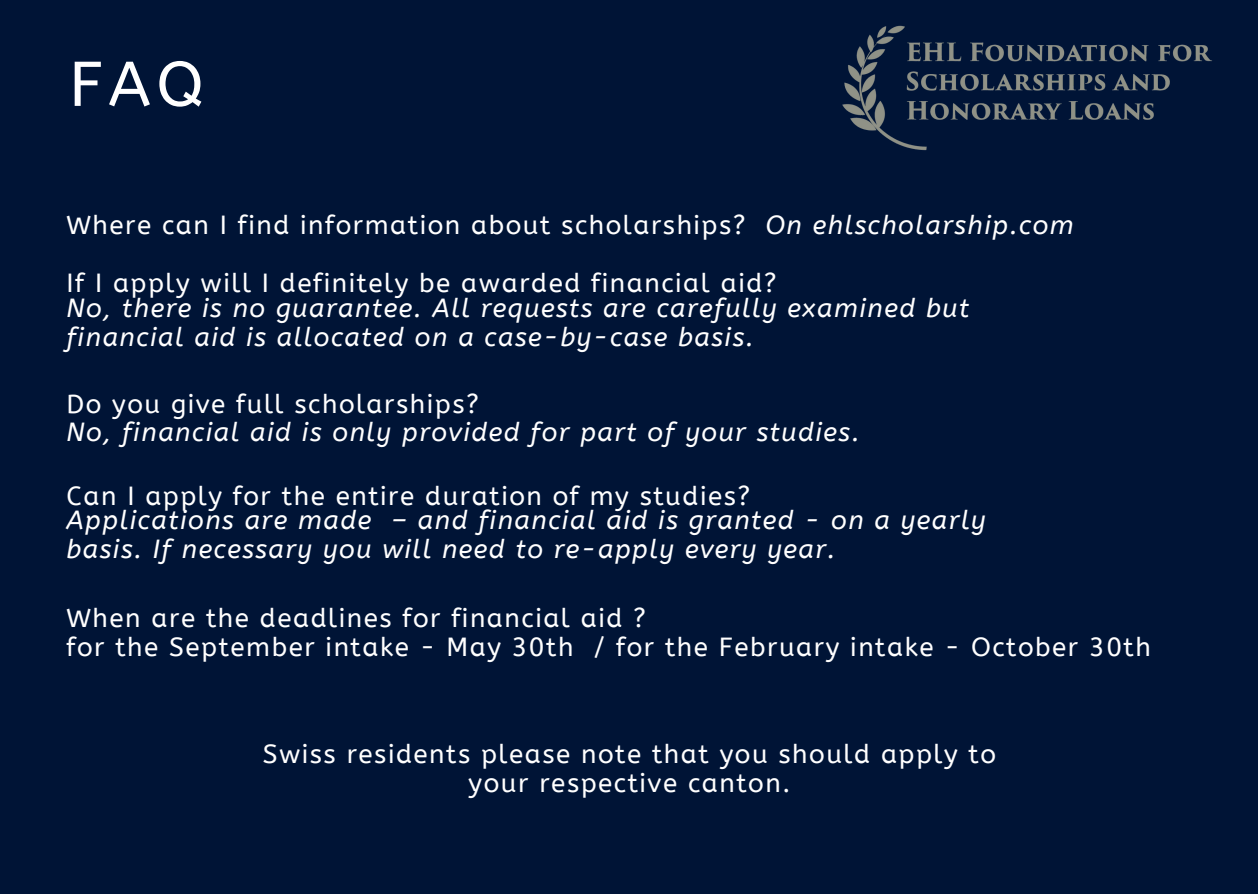
<style>
.page{position:relative;width:1258px;height:894px;background:#fff}
.page>*{position:absolute;margin:0;border:0;box-sizing:border-box;transform-origin:0 0}
.t1{font:63px "A Bee Zee";color:#fff}
.t2{font:26.1px/29.1px "A Bee Zee";letter-spacing:.055em;color:#fff}
.t3{font:italic 26.1px/29.1px "A Bee Zee";letter-spacing:.055em;color:#fff}
.s1{font-style:italic}
</style>
<div class="page">
<div style="left:0;top:0;width:1258px;height:893px;background:#001436"></div>
<img style="left:842px;top:25px;width:370px;height:126px">
<h1 class="t1" style="left:69px;top:48px;width:137px">FAQ</h1>
<p class="t2" style="left:66px;top:210px;width:1009px">Where can I find information about scholarships? <span class="s1">On ehlscholarship.com</span></p>
<p class="t2" style="left:66px;top:269px;width:712px">If I apply will I definitely be awarded financial aid?</p>
<p class="t3" style="left:66px;top:293px;width:904px">No, there is no guarantee. All requests are carefully examined but financial aid is allocated on a case-by-case basis.</p>
<p class="t2" style="left:66px;top:390px;width:414px">Do you give full scholarships?</p>
<p class="t3" style="left:66px;top:418px;width:794px">No, financial aid is only provided for part of your studies.</p>
<p class="t2" style="left:66px;top:481px;width:685px">Can I apply for the entire duration of my studies?</p>
<p class="t3" style="left:66px;top:506px;width:921px">Applications are made – and financial aid is granted - on a yearly basis. If necessary you will need to re-apply every year.</p>
<p class="t2" style="left:66px;top:603px;width:1086px">When are the deadlines for financial aid ?<br>for the September intake - May 30th / for the February intake - October 30th</p>
<p class="t2" style="left:263px;top:739px;width:735px;text-align:center">Swiss residents please note that you should apply to your respective canton.</p>
</div>
